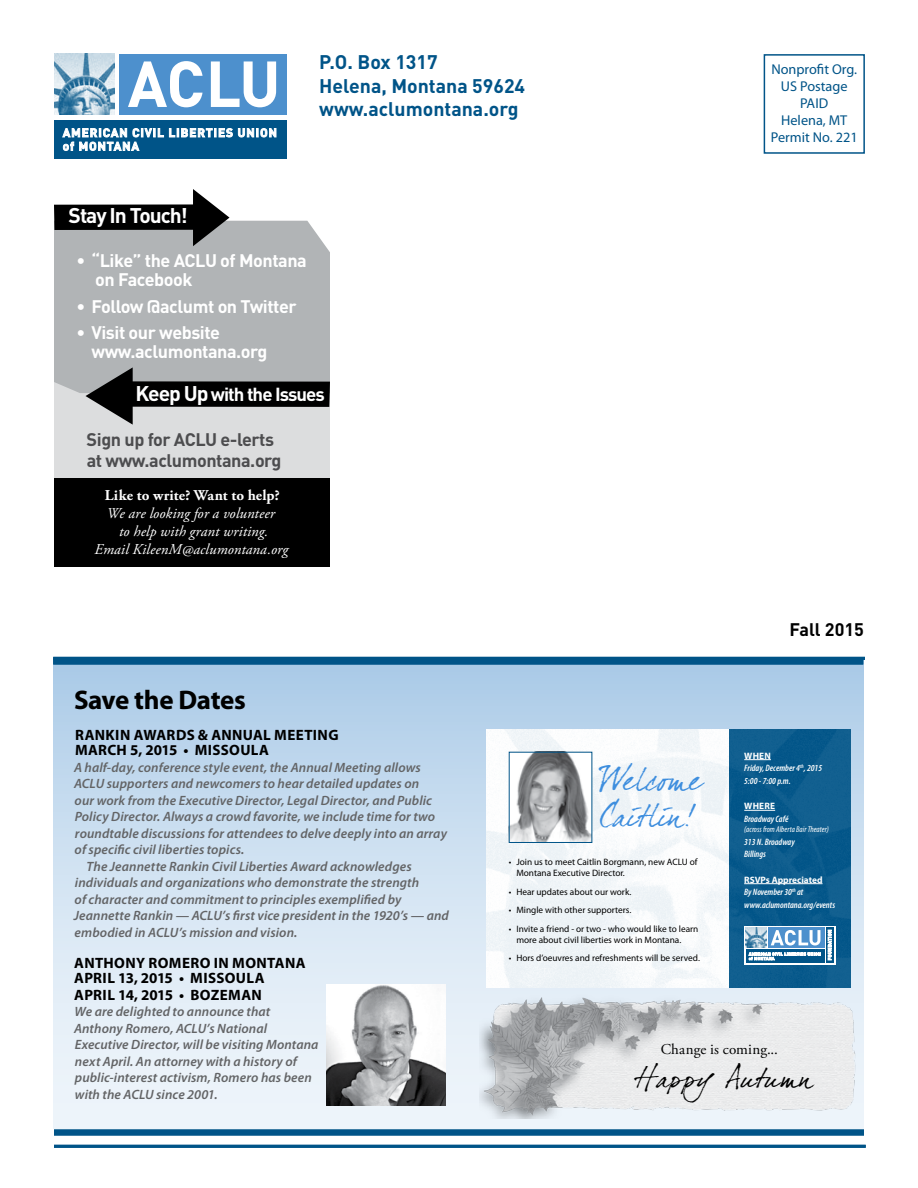
<style>
.page{position:relative;width:918px;height:1188px;background:#fff}
.page>*{position:absolute;margin:0;border:0;box-sizing:border-box;transform-origin:0 0}
.t1{font:30.3px/36.5px "Dear Joefour";letter-spacing:.025em;color:#3e8ede}
.t2{font:700 27px "Myriad Pro";letter-spacing:-.015em;color:#000}
.t3{font:27px "Dear Joefour";letter-spacing:.105em;color:#000}
.t4{font:700 21px "DIN";letter-spacing:-.05em;color:#fff}
.t5{font:700 19.5px/23.4px "DIN";color:#005488}
.t6{font:700 18.75px "DIN";letter-spacing:-.05em;color:#fff}
.t7{font:700 18px/19.5px "DIN";letter-spacing:-.025em;color:#fff}
.t8{font:700 18px/21px "DIN";letter-spacing:-.025em;color:#4d4d4f}
.t9{font:700 18px "DIN";color:#000}
.t10{font:700 15px/15px "Myriad Pro";letter-spacing:.02em;color:#000}
.t11{font:italic 15px/18px "Adobe Garamond Pro";letter-spacing:.005em;color:#fff;text-align:center}
.t12{font:700 15px "Adobe Garamond Pro";letter-spacing:.01em;color:#fff}
.t13{font:15px "Adobe Garamond Pro";letter-spacing:.01em;color:#000}
.t14{font:14.25px/17.1px "Myriad Pro";color:#005488;text-align:center}
.t15{font:italic 600 13.5px/16.5px "Myriad Pro";letter-spacing:.01em;color:#636466}
.t16{font:9.3px/10.9px "Myriad Pro";color:#000}
.t17{font:italic 600 condensed 9.3px/12.6px "Myriad Pro";color:#fff}
.t18{font:700 9.3px "Myriad Pro";letter-spacing:.02em;color:#fff}
.t19{font:italic condensed 8.4px "Myriad Pro";color:#fff}
.s1{font-size:21px}
.s2{font-weight:700;font-style:normal;font-stretch:normal}
</style>
<div class="page">
<div style="left:53px;top:658px;width:811px;height:471px;background:linear-gradient(to bottom,#accbe7,#f7fafd)"></div>
<img style="left:479px;top:992px;width:378px;height:127px">
<div style="left:764px;top:54px;width:101px;height:100px;border:2px solid #005488"></div>
<img style="left:486px;top:729px;width:364px;height:258px">
<img style="left:511px;top:754px;width:79px;height:87px">
<div style="left:509px;top:752px;width:83px;height:91px;border:1px solid #005488"></div>
<svg style="left:744px;top:759px;width:27px;height:1px"></svg>
<hr style="left:744px;top:810px;width:31px;height:1px;background:#fff">
<hr style="left:744px;top:883px;width:79px;height:1px;background:#fff">
<svg style="left:744px;top:926px;width:91px;height:38px"></svg>
<svg style="left:826px;top:928px;width:8px;height:35px"></svg>
<svg style="left:828px;top:930px;width:3px;height:30px"></svg>
<div style="left:768px;top:928px;width:56px;height:20px;background:#4d90cd"></div>
<svg style="left:771px;top:930px;width:49px;height:16px"></svg>
<svg style="left:746px;top:950px;width:78px;height:13px"></svg>
<svg style="left:749px;top:953px;width:71px;height:7px"></svg>
<img style="left:746px;top:928px;width:20px;height:20px">
<img style="left:326px;top:984px;width:120px;height:122px">
<div style="left:54px;top:348px;width:276px;height:136px;background:#dcddde"></div>
<div style="left:53px;top:658px;width:810px;height:6px;background:#005488"></div>
<hr style="left:53px;top:657px;width:812px;height:3px;background:#005488">
<hr style="left:54px;top:1145px;width:812px;height:3px;background:#005488">
<div style="left:54px;top:1130px;width:810px;height:6px;background:#005488"></div>
<div style="left:54px;top:478px;width:276px;height:89px;background:#000"></div>
<div style="left:54px;top:221px;width:276px;height:172px;background:#b1b4b6"></div>
<svg style="left:54px;top:189px;width:175px;height:57px"></svg>
<svg style="left:85px;top:367px;width:245px;height:58px"></svg>
<div style="left:120px;top:54px;width:167px;height:61px;background:#4d90cd"></div>
<svg style="left:128px;top:61px;width:75px;height:46px"></svg>
<svg style="left:211px;top:61px;width:65px;height:46px"></svg>
<div style="left:54px;top:120px;width:233px;height:39px;background:#005488"></div>
<svg style="left:63px;top:128px;width:213px;height:23px"></svg>
<img style="left:54px;top:54px;width:61px;height:61px">
<h3 class="t5" style="left:319px;top:50px;width:207px">P.O. Box 1317<br>Helena, Montana 59624 www.aclumontana.org</h3>
<p class="t14" style="left:771px;top:61px;width:88px">Nonprofit Org.<br>US Postage<br>PAID<br>Helena, MT<br>Permit No. 221</p>
<h3 class="t4" style="left:69px;top:202px;width:121px">Stay In Touch!</h3>
<h3 class="t7" style="left:95px;top:250px;width:213px;text-indent:-19px">• “Like” the ACLU of Montana on Facebook</h3>
<h3 class="t7" style="left:76px;top:296px;width:222px">• Follow @aclumt on Twitter</h3>
<h3 class="t7" style="left:91px;top:322px;width:177px;text-indent:-15px">• Visit our website www.aclumontana.org</h3>
<h3 class="t6" style="left:135px;top:382px;width:191px"><span class="s1">Keep Up</span> with the Issues</h3>
<h3 class="t8" style="left:87px;top:428px;width:196px">Sign up for ACLU e-lerts at www.aclumontana.org</h3>
<p class="t12" style="left:105px;top:487px;width:176px">Like to write? Want to help?</p>
<p class="t11" style="left:94px;top:505px;width:195px">We are looking for a volunteer<br>to help with grant writing.<br>Email KileenM@aclumontana.org</p>
<h2 class="t2" style="left:74px;top:685px;width:173px">Save the Dates</h2>
<p class="t10" style="left:75px;top:728px;width:265px">RANKIN AWARDS &amp; ANNUAL MEETING<br>MARCH 5, 2015 • MISSOULA</p>
<p class="t15" style="left:74px;top:759px;width:348px">A half-day, conference style event, the Annual Meeting allows</p>
<p class="t15" style="left:74px;top:775px;width:347px">ACLU supporters and newcomers to hear detailed updates on</p>
<p class="t15" style="left:75px;top:792px;width:359px">our work from the Executive Director, Legal Director, and Public</p>
<p class="t15" style="left:75px;top:808px;width:362px">Policy Director. Always a crowd favorite, we include time for two</p>
<p class="t15" style="left:75px;top:825px;width:374px">roundtable discussions for attendees to delve deeply into an array</p>
<p class="t15" style="left:75px;top:841px;width:171px">of specific civil liberties topics.</p>
<p class="t15" style="left:87px;top:858px;width:327px">The Jeannette Rankin Civil Liberties Award acknowledges</p>
<p class="t15" style="left:75px;top:874px;width:346px">individuals and organizations who demonstrate the strength</p>
<p class="t15" style="left:75px;top:891px;width:328px">of character and commitment to principles exemplified by</p>
<p class="t15" style="left:74px;top:907px;width:377px">Jeannette Rankin — ACLU’s first vice president in the 1920’s — and</p>
<p class="t15" style="left:75px;top:924px;width:224px">embodied in ACLU’s mission and vision.</p>
<p class="t10" style="left:74px;top:956px;width:233px">ANTHONY ROMERO IN MONTANA<br>APRIL 13, 2015 • MISSOULA</p>
<p class="t10" style="left:74px;top:987px;width:189px">APRIL 14, 2015 • BOZEMAN</p>
<p class="t15" style="left:74px;top:1003px;width:246px">We are delighted to announce that Anthony Romero, ACLU’s National Executive Director, will be visiting Montana next April. An attorney with a history of public-interest activism, Romero has been with the ACLU since 2001.</p>
<h3 class="t9" style="left:789px;top:618px;width:76px">Fall 2015</h3>
<h1 class="t1" style="left:600px;top:761px;width:103px">Welcome<br>Caitlin!</h1>
<p class="t16" style="left:516px;top:857px;width:183px;text-indent:-8px">• Join us to meet Caitlin Borgmann, new ACLU of<br>Montana Executive Director.</p>
<p class="t16" style="left:509px;top:886px;width:124px">• Hear updates about our work.</p>
<p class="t16" style="left:509px;top:905px;width:124px">• Mingle with other supporters.</p>
<p class="t16" style="left:516px;top:923px;width:184px;text-indent:-8px">• Invite a friend - or two - who would like to learn more about civil liberties work in Montana.</p>
<p class="t16" style="left:509px;top:953px;width:193px">• Hors d’oeuvres and refreshments will be served.</p>
<p class="t17" style="left:744px;top:750px;width:80px"><span class="s2">WHEN<br></span>Friday, December 4<sup>th</sup>, 2015<br>5:00 - 7:00 p.m.</p>
<p class="t18" style="left:744px;top:801px;width:32px">WHERE</p>
<p class="t17" style="left:744px;top:813px;width:46px">Broadway Café</p>
<p class="t19" style="left:744px;top:824px;width:86px">(across from Alberta Bair Theater)</p>
<p class="t17" style="left:744px;top:836px;width:52px">313 N. Broadway<br>Billings</p>
<p class="t17" style="left:744px;top:874px;width:92px"><span class="s2">RSVPs Appreciated<br></span>By November 30<sup>th</sup> at www.aclumontana.org/events</p>
<p class="t13" style="left:661px;top:1040px;width:119px">Change is coming...</p>
<h2 class="t3" style="left:637px;top:1061px;width:173px">HappyAutumn</h2>
</div>
